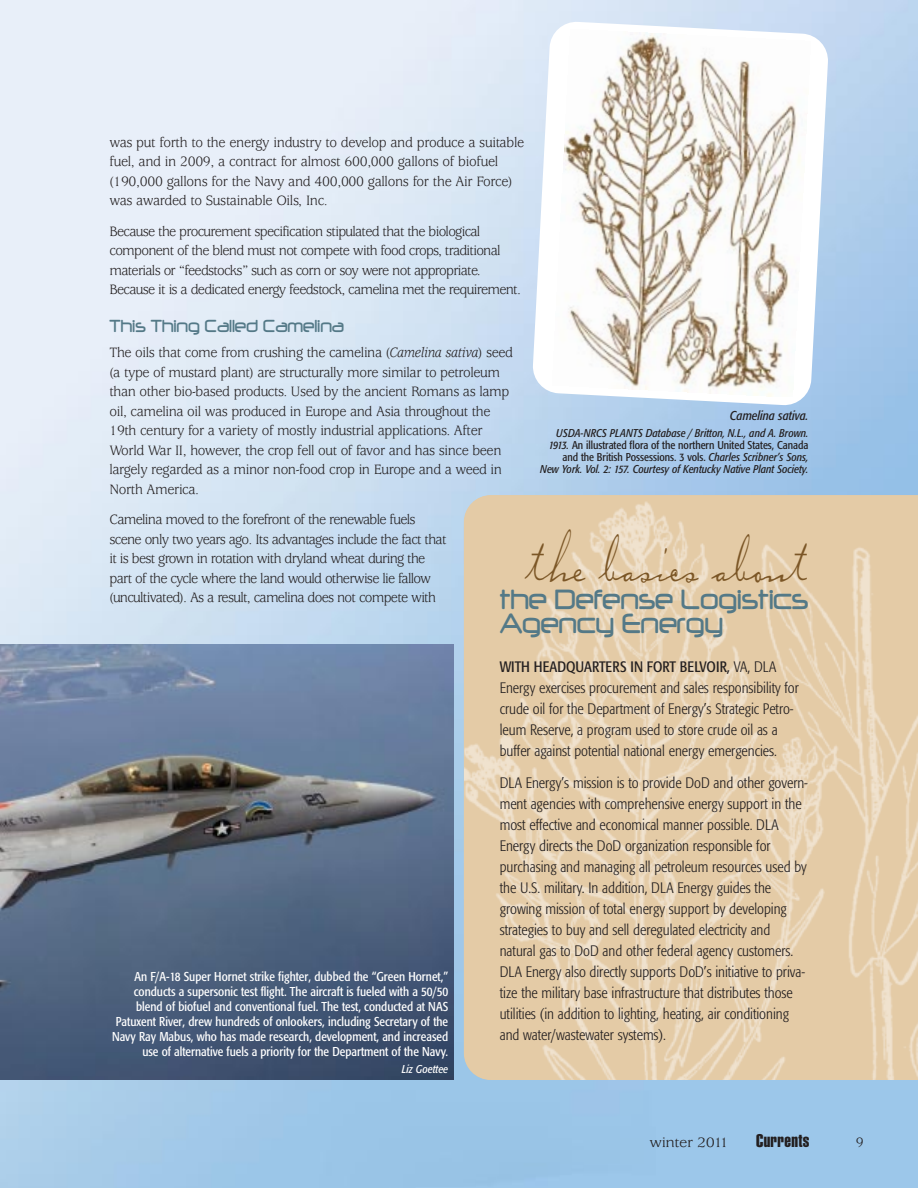
<style>
.page{position:relative;width:918px;height:1188px;background:#fff}
.page>*{position:absolute;margin:0;border:0;box-sizing:border-box;transform-origin:0 0}
.t1{font:72px "Carlotta";color:#7b5626;scale:.5 1}
.t2{font:32.85px/24px "Neuropol";letter-spacing:-.01em;color:#547987;scale:.8 1}
.t3{font:20.7px "Neuropol";letter-spacing:-.01em;color:#547987;scale:.8 1}
.t4{font:18px "Helvetica Extra Compressed";letter-spacing:.02em;color:#231f20;scale:1.1 1}
.t5{font:15px/19.5px "Usherwood";letter-spacing:-.045em;color:#231f20;scale:.95 1}
.t6{font:300 condensed 15px/21px "Formata";color:#231f20}
.t7{font:15px/19.5px "Usherwood";letter-spacing:-.02em;color:#231f20;scale:.95 1}
.t8{font:15px "Usherwood";letter-spacing:-.045em;color:#231f20;scale:1.1 1}
.t9{font:condensed 12.75px/15px "Formata";color:#fff;text-align:right}
.t10{font:italic condensed 12.75px "Formata";color:#231f20}
.t11{font:italic condensed 11.25px/12px "Formata";color:#231f20;text-align:right}
.t12{font:italic condensed 11.25px "Formata";color:#fff}
.s1{font-style:italic}
.s2{font-style:normal}
.s3{font-weight:400}
</style>
<div class="page">
<img style="left:0;top:644px;width:454px;height:436px">
<img style="left:464px;top:495px;width:454px;height:585px">
<svg style="left:532px;top:21px;width:297px;height:385px"></svg>
<img style="left:552px;top:30px;width:258px;height:367px">
<p class="t7" style="left:110px;top:134px;width:438px">was put forth to the energy industry to develop and produce a suitable fuel, and in 2009, a contract for almost 600,000 gallons of biofuel (190,000 gallons for the Navy and 400,000 gallons for the Air Force) was awarded to Sustainable Oils, Inc.</p>
<p class="t5" style="left:110px;top:223px;width:435px">Because the procurement specification stipulated that the biological component of the blend must not compete with food crops, traditional materials or “feedstocks” such as corn or soy were not appropriate.<br>Because it is a dedicated energy feedstock, camelina met the requirement.</p>
<h3 class="t3" style="left:110px;top:313px;width:295px">This Thing Called Camelina</h3>
<p class="t5" style="left:109px;top:344px;width:426px">The oils that come from crushing the camelina (<span class="s1">Camelina sativa</span>) seed (a type of mustard plant) are structurally more similar to petroleum than other bio-based products. Used by the ancient Romans as lamp oil, camelina oil was produced in Europe and Asia throughout the 19th century for a variety of mostly industrial applications. After World War II, however, the crop fell out of favor and has since been largely regarded as a minor non-food crop in Europe and a weed in North America.</p>
<p class="t5" style="left:109px;top:511px;width:356px">Camelina moved to the forefront of the renewable fuels scene only two years ago. Its advantages include the fact that it is best grown in rotation with dryland wheat during the part of the cycle where the land would otherwise lie fallow (uncultivated). As a result, camelina does not compete with</p>
<p class="t10" style="left:730px;top:410px;width:80px">Camelina sativa.</p>
<p class="t11" style="left:540px;top:428px;width:270px">USDA-NRCS PLANTS Database / Britton, N.L., and A. Brown.<br>1913. <span class="s2">An illustrated flora of the northern United States, Canada and the British Possessions. 3 vols.</span> Charles Scribner’s Sons,<br>New York. Vol. 2: 157. Courtesy of Kentucky Native Plant Society.</p>
<h1 class="t1" style="left:527px;top:514px;width:565px">the basics about</h1>
<h2 class="t2" style="left:500px;top:585px;width:388px">the Defense Logistics<br>Agency Energy</h2>
<p class="t9" style="left:112px;top:970px;width:338px">An F/A-18 Super Hornet strike fighter, dubbed the “Green Hornet,” conducts a supersonic test flight. The aircraft is fueled with a 50/50 blend of biofuel and conventional fuel. The test, conducted at NAS Patuxent River, drew hundreds of onlookers, including Secretary of the Navy Ray Mabus, who has made research, development, and increased use of alternative fuels a priority for the Department of the Navy.</p>
<p class="t12" style="left:402px;top:1065px;width:48px">Liz Goettee</p>
<p class="t6" style="left:500px;top:658px;width:301px"><span class="s3">WITH HEADQUARTERS IN FORT BELVOIR,</span> VA, DLA Energy exercises procurement and sales responsibility for crude oil for the Department of Energy’s Strategic Petro&shy;leum Reserve, a program used to store crude oil as a buffer against potential national energy emergencies.</p>
<p class="t6" style="left:500px;top:773px;width:310px">DLA Energy’s mission is to provide DoD and other govern&shy;ment agencies with comprehensive energy support in the most effective and economical manner possible. DLA Energy directs the DoD organization responsible for purchasing and managing all petroleum resources used by the U.S. military. In addition, DLA Energy guides the growing mission of total energy support by developing strategies to buy and sell deregulated electricity and natural gas to DoD and other federal agency customers.<br>DLA Energy also directly supports DoD’s initiative to priva&shy;tize the military base infrastructure that distributes those utilities (in addition to lighting, heating, air conditioning and water/wastewater systems).</p>
<p class="t8" style="left:650px;top:1137px;width:74px">winter 2011</p>
<p class="t4" style="left:756px;top:1134px;width:50px">Currents</p>
<p class="t5" style="left:856px;top:1134px;width:10px">9</p>
</div>
